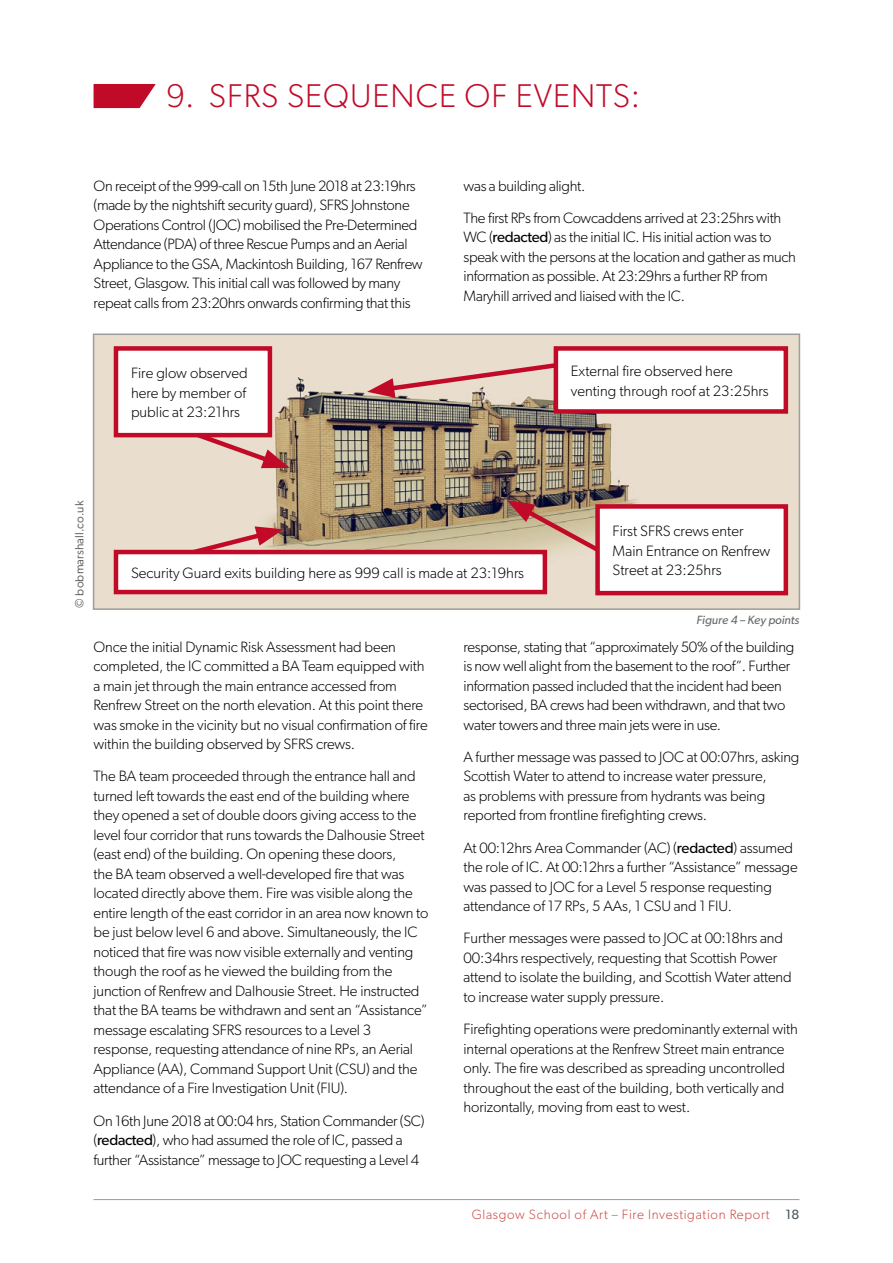
<style>
.page{position:relative;width:893px;height:1263px;background:#fff}
.page>*{position:absolute;margin:0;border:0;box-sizing:border-box;transform-origin:0 0}
.t1{font:300 33px "Gibson";letter-spacing:.03em;color:#c10a27}
.t2{font:300 15px/19.5px "Gibson";letter-spacing:-.01em;color:#000}
.t3{font:300 13.5px "Gibson";letter-spacing:.05em;color:#cd4845}
.t4{font:12px "Gibson";letter-spacing:.01em;color:#575756}
.t5{font:italic 12px "Gibson";color:#686868}
.s1{font-weight:400}
.s2{font-weight:400;color:#4c565c}
</style>
<div class="page">
<hr style="left:94px;top:1199px;width:705px;height:1px;background:#939da3">
<svg style="left:94px;top:84px;width:62px;height:24px"></svg>
<img style="left:96px;top:336px;width:701px;height:271px">
<div style="left:93px;top:333px;width:707px;height:277px;border:2px solid #9d9d9c"></div>
<svg style="left:507px;top:500px;width:109px;height:62px;background:#c1a08a"></svg>
<svg style="left:181px;top:425px;width:109px;height:43px;background:#dab0a4"></svg>
<svg style="left:187px;top:526px;width:96px;height:24px;background:#daa59e"></svg>
<svg style="left:367px;top:360px;width:187px;height:38px;background:#e1bcb3"></svg>
<div style="left:598px;top:506px;width:188px;height:87px;background:#fff"></div>
<div style="left:595px;top:504px;width:193px;height:91px;border:4px solid #c10a27"></div>
<div style="left:116px;top:348px;width:154px;height:87px;background:#fff"></div>
<div style="left:114px;top:346px;width:158px;height:91px;border:4px solid #c10a27"></div>
<div style="left:116px;top:552px;width:429px;height:40px;background:#fff"></div>
<div style="left:114px;top:550px;width:433px;height:44px;border:4px solid #c10a27"></div>
<div style="left:556px;top:348px;width:230px;height:63px;background:#fff"></div>
<div style="left:554px;top:346px;width:234px;height:68px;border:4px solid #c10a27"></div>
<h1 class="t1" style="left:166px;top:76px;width:475px">9. SFRS SEQUENCE OF EVENTS:</h1>
<p class="t2" style="left:94px;top:175px;width:331px">On receipt of the 999-call on 15th June 2018 at 23:19hrs (made by the nightshift security guard), SFRS Johnstone Operations Control (JOC) mobilised the Pre-Determined Attendance (PDA) of three Rescue Pumps and an Aerial Appliance to the GSA, Mackintosh Building, 167 Renfrew Street, Glasgow. This initial call was followed by many repeat calls from 23:20hrs onwards confirming that this</p>
<p class="t2" style="left:463px;top:169px;width:319px;line-height:32.2px">was a building alight.<br>The first RPs from Cowcaddens arrived at 23:25hrs with</p>
<p class="t2" style="left:463px;top:227px;width:334px">WC (<span class="s1">redacted</span>) as the initial IC. His initial action was to speak with the persons at the location and gather as much information as possible. At 23:29hrs a further RP from Maryhill arrived and liaised with the IC.</p>
<p class="t2" style="left:131px;top:363px;width:118px">Fire glow observed here by member of public at 23:21hrs</p>
<p class="t2" style="left:571px;top:361px;width:199px">External fire observed here venting through roof at 23:25hrs</p>
<p class="t4" style="left:72px;top:608px;width:109px;rotate:-90deg">© bobmarshall.co.uk</p>
<p class="t2" style="left:131px;top:563px;width:395px">Security Guard exits building here as 999 call is made at 23:19hrs</p>
<p class="t2" style="left:613px;top:521px;width:159px">First SFRS crews enter<br>Main Entrance on Renfrew<br>Street at 23:25hrs</p>
<p class="t5" style="left:697px;top:613px;width:104px">Figure 4 – Key points</p>
<p class="t2" style="left:94px;top:637px;width:336px">Once the initial Dynamic Risk Assessment had been completed, the IC committed a BA Team equipped with a main jet through the main entrance accessed from Renfrew Street on the north elevation. At this point there was smoke in the vicinity but no visual confirmation of fire within the building observed by SFRS crews.</p>
<p class="t2" style="left:94px;top:766px;width:337px">The BA team proceeded through the entrance hall and turned left towards the east end of the building where they opened a set of double doors giving access to the level four corridor that runs towards the Dalhousie Street (east end) of the building. On opening these doors,<br>the BA team observed a well-developed fire that was located directly above them. Fire was visible along the entire length of the east corridor in an area now known to be just below level 6 and above. Simultaneously, the IC noticed that fire was now visible externally and venting though the roof as he viewed the building from the junction of Renfrew and Dalhousie Street. He instructed that the BA teams be withdrawn and sent an “Assistance” message escalating SFRS resources to a Level 3 response, requesting attendance of nine RPs, an Aerial Appliance (AA), Command Support Unit (CSU) and the attendance of a Fire Investigation Unit (FIU).</p>
<p class="t2" style="left:94px;top:1111px;width:332px">On 16th June 2018 at 00:04 hrs, Station Commander (SC) (<span class="s1">redacted</span>), who had assumed the role of IC, passed a further “Assistance” message to JOC requesting a Level 4</p>
<p class="t2" style="left:463px;top:636px;width:332px">response, stating that “approximately 50% of the building is now well alight from the basement to the roof”. Further information passed included that the incident had been sectorised, BA crews had been withdrawn, and that two water towers and three main jets were in use.</p>
<p class="t2" style="left:463px;top:747px;width:337px">A further message was passed to JOC at 00:07hrs, asking Scottish Water to attend to increase water pressure,<br>as problems with pressure from hydrants was being reported from frontline firefighting crews.</p>
<p class="t2" style="left:463px;top:837px;width:336px">At 00:12hrs Area Commander (AC) (<span class="s1">redacted</span>) assumed the role of IC. At 00:12hrs a further “Assistance” message was passed to JOC for a Level 5 response requesting attendance of 17 RPs, 5 AAs, 1 CSU and 1 FIU.</p>
<p class="t2" style="left:463px;top:928px;width:330px">Further messages were passed to JOC at 00:18hrs and 00:34hrs respectively, requesting that Scottish Power attend to isolate the building, and Scottish Water attend to increase water supply pressure.</p>
<p class="t2" style="left:463px;top:1019px;width:336px">Firefighting operations were predominantly external with internal operations at the Renfrew Street main entrance only. The fire was described as spreading uncontrolled throughout the east of the building, both vertically and horizontally, moving from east to west.</p>
<p class="t3" style="left:472px;top:1206px;width:329px">Glasgow School of Art – Fire Investigation Report <span class="s2">18</span></p>
</div>
